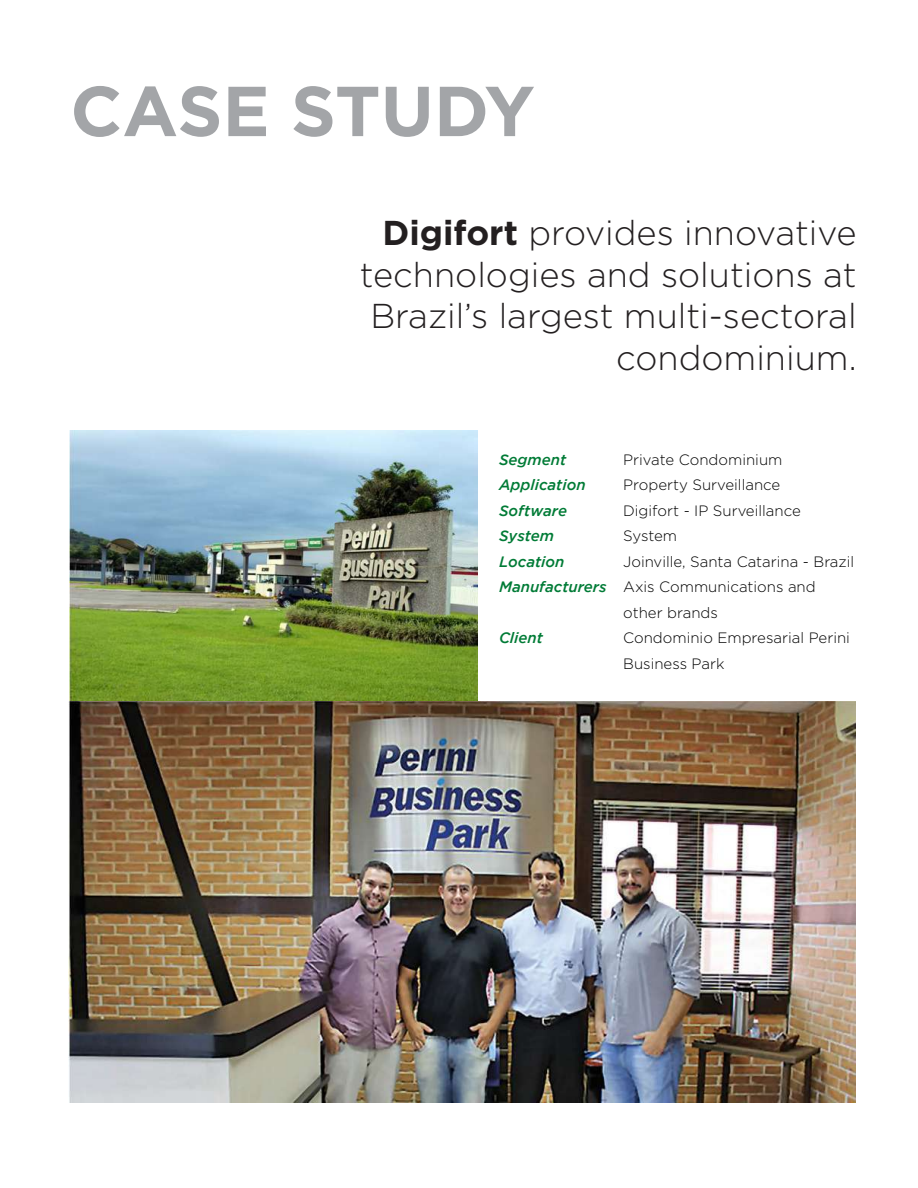
<style>
.page{position:relative;width:918px;height:1188px;background:#fff}
.page>*{position:absolute;margin:0;border:0;box-sizing:border-box;transform-origin:0 0}
.t1{font:700 70.5px "Gotham";color:#a3a5a8}
.t2{font:300 34.5px/41.4px "Gotham";color:#231f20;text-align:right}
.t3{font:300 15px/25.5px "Gotham";color:#000}
.t4{font:italic 500 15px/25.5px "Gotham";color:#007b36}
.s1{font-weight:700}
</style>
<div class="page">
<img style="left:70px;top:430px;width:407px;height:272px">
<img style="left:68px;top:702px;width:787px;height:400px">
<h1 class="t1" style="left:70px;top:70px;width:466px">CASE STUDY</h1>
<h2 class="t2" style="left:360px;top:212px;width:498px"><span class="s1">Digifort</span> provides innovative technologies and solutions at<br>Brazil’s largest multi-sectoral condominium.</h2>
<p class="t4" style="left:499px;top:447px;width:109px">Segment<br>Application<br>Software<br>System<br>Location<br>Manufacturers</p>
<p class="t4" style="left:499px;top:625px;width:45px">Client</p>
<p class="t3" style="left:623px;top:447px;width:233px">Private Condominium<br>Property Surveillance<br>Digifort - IP Surveillance<br>System<br>Joinville, Santa Catarina - Brazil<br>Axis Communications and other brands<br>Condominio Empresarial Perini<br>Business Park</p>
</div>
